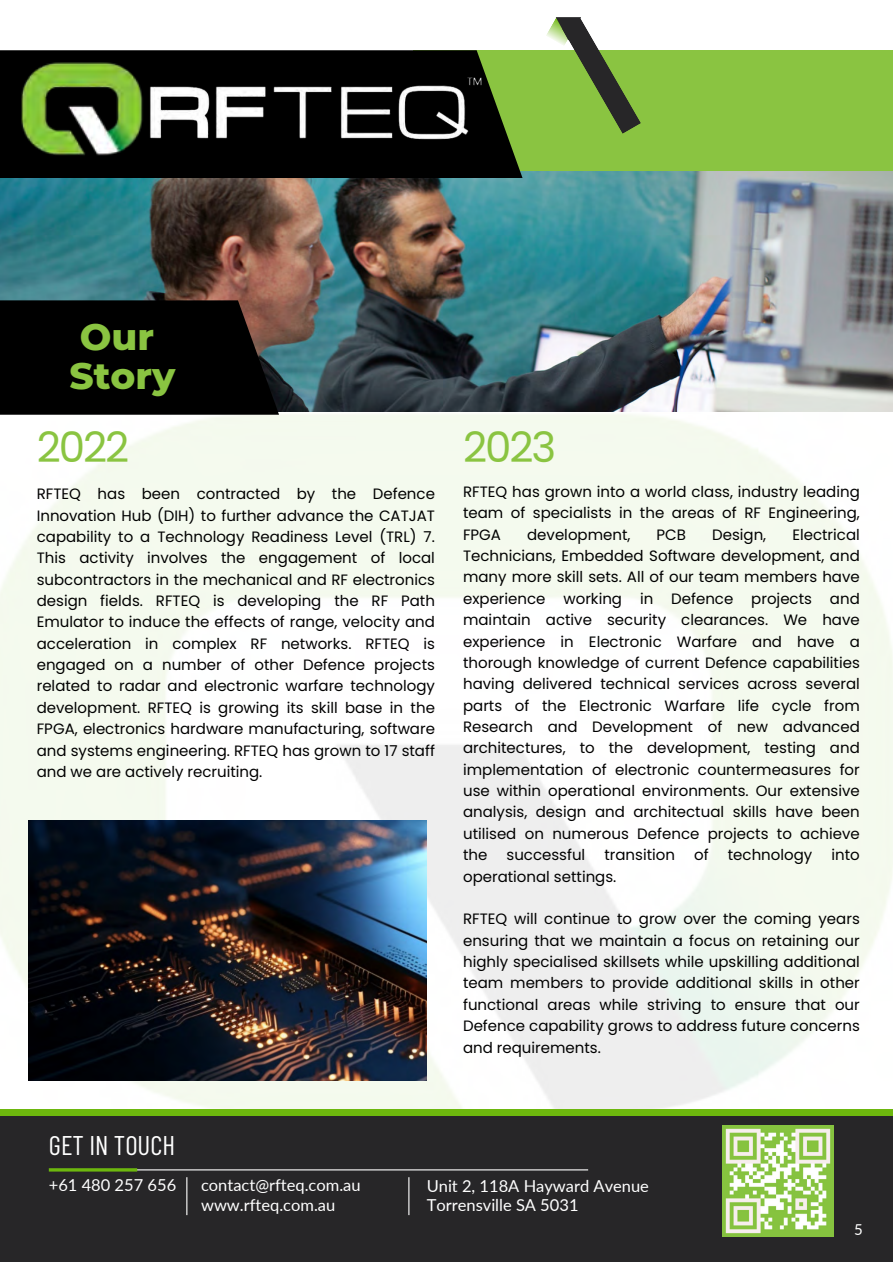
<style>
.page{position:relative;width:893px;height:1264px;background:#fff}
.page>*{position:absolute;margin:0;border:0;box-sizing:border-box;transform-origin:0 0}
.t1{font:42px "Poppins";letter-spacing:-.05em;color:#8ac441}
.t2{font:800 37.5px "Montserrat";color:#8ac441}
.t3{font:27px "Barlow Condensed";color:#fff}
.t4{font:18px "Montserrat";color:#fff}
.t5{font:16.5px "Lato";color:#fff}
.t6{font:15px/21.3px "Poppins";color:#000;text-align:justify}
.t7{font:15px "Lato";color:#fff}
</style>
<div class="page">
<img style="left:0;top:414px;width:892px;height:694px">
<img style="left:0;top:171px;width:892px;height:241px">
<img style="left:29px;top:820px;width:397px;height:260px">
<div style="left:0;top:1112px;width:892px;height:150px;background:#272628"></div>
<div style="left:0;top:1108px;width:892px;height:7px;background:#6db70e"></div>
<hr style="left:51px;top:1169px;width:537px;height:1px;background:#fff">
<hr style="left:49px;top:1168px;width:88px;height:3px;background:#6db70e">
<hr style="left:186px;top:1177px;width:1px;height:38px;background:#fff">
<hr style="left:408px;top:1177px;width:1px;height:38px;background:#fff">
<img style="left:722px;top:1125px;width:111px;height:111px">
<div style="left:413px;top:51px;width:479px;height:120px;background:#8ac441"></div>
<svg style="left:522px;top:17px;width:119px;height:156px"></svg>
<svg style="left:0;top:50px;width:522px;height:128px;background:#101608"></svg>
<img style="left:17px;top:54px;width:141px;height:107px">
<img style="left:107px;top:64px;width:403px;height:99px">
<div style="left:0;top:300px;width:279px;height:115px;background:#000"></div>
<p class="t2" style="left:80px;top:313px;width:76px">Our</p>
<p class="t2" style="left:69px;top:353px;width:107px">Story</p>
<p class="t1" style="left:37px;top:418px;width:94px">2022</p>
<p class="t6" style="left:37px;top:483px;width:399px">RFTEQ has been contracted by the Defence Innovation Hub (DIH) to further advance the CATJAT capability to a Technology Readiness Level (TRL) 7.<br>This activity involves the engagement of local subcontractors in the mechanical and RF electronics design fields. RFTEQ is developing the RF Path Emulator to induce the effects of range, velocity and acceleration in complex RF networks. RFTEQ is engaged on a number of other Defence projects related to radar and electronic warfare technology development. RFTEQ is growing its skill base in the FPGA, electronics hardware manufacturing, software and systems engineering. RFTEQ has grown to 17 staff and we are actively recruiting.</p>
<p class="t1" style="left:463px;top:418px;width:95px">2023</p>
<p class="t6" style="left:463px;top:481px;width:398px">RFTEQ has grown into a world class, industry leading team of specialists in the areas of RF Engineering, FPGA</p>
<p class="t6" style="left:463px;top:523px;width:398px;text-indent:329px">Electrical Technicians, Embedded Software development, and many more skill sets. All of our team members have experience working in Defence projects and maintain active security clearances. We have experience in Electronic Warfare and have a thorough knowledge of current Defence capabilities having delivered technical services across several parts of the Electronic Warfare life cycle from Research and Development of new advanced architectures, to the development, testing and implementation of electronic countermeasures for use within operational environments. Our extensive analysis, design and architectual skills have been utilised on numerous Defence projects to achieve the</p>
<p class="t6" style="left:527px;top:523px;width:105px">development,</p>
<p class="t6" style="left:656px;top:523px;width:31px">PCB</p>
<p class="t6" style="left:712px;top:523px;width:56px">Design,</p>
<p class="t6" style="left:506px;top:844px;width:80px">successful</p>
<p class="t6" style="left:604px;top:844px;width:72px">transition</p>
<p class="t6" style="left:694px;top:844px;width:16px">of</p>
<p class="t6" style="left:727px;top:844px;width:86px">technology</p>
<p class="t6" style="left:831px;top:844px;width:30px">into</p>
<p class="t6" style="left:463px;top:865px;width:155px">operational settings.</p>
<p class="t6" style="left:463px;top:908px;width:398px">RFTEQ will continue to grow over the coming years ensuring that we maintain a focus on retaining our highly specialised skillsets while upskilling additional team members to provide additional skills in other functional areas while striving to ensure that our Defence capability grows to address future concerns and requirements.</p>
<p class="t3" style="left:49px;top:1127px;width:128px">GET IN TOUCH</p>
<p class="t4" style="left:115px;top:1169px;width:168px">www.rfteq.com.au</p>
<p class="t4" style="left:555px;top:1172px;width:142px">+61 480 257 656</p>
<p class="t5" style="left:49px;top:1174px;width:129px">+61 480 257 656</p>
<p class="t5" style="left:201px;top:1174px;width:161px">contact@rfteq.com.au</p>
<p class="t5" style="left:426px;top:1175px;width:224px">Unit 2, 118A Hayward Avenue</p>
<p class="t5" style="left:201px;top:1194px;width:136px">www.rfteq.com.au</p>
<p class="t5" style="left:426px;top:1194px;width:153px">Torrensville SA 5031</p>
<p class="t7" style="left:854px;top:1220px;width:10px">5</p>
</div>
